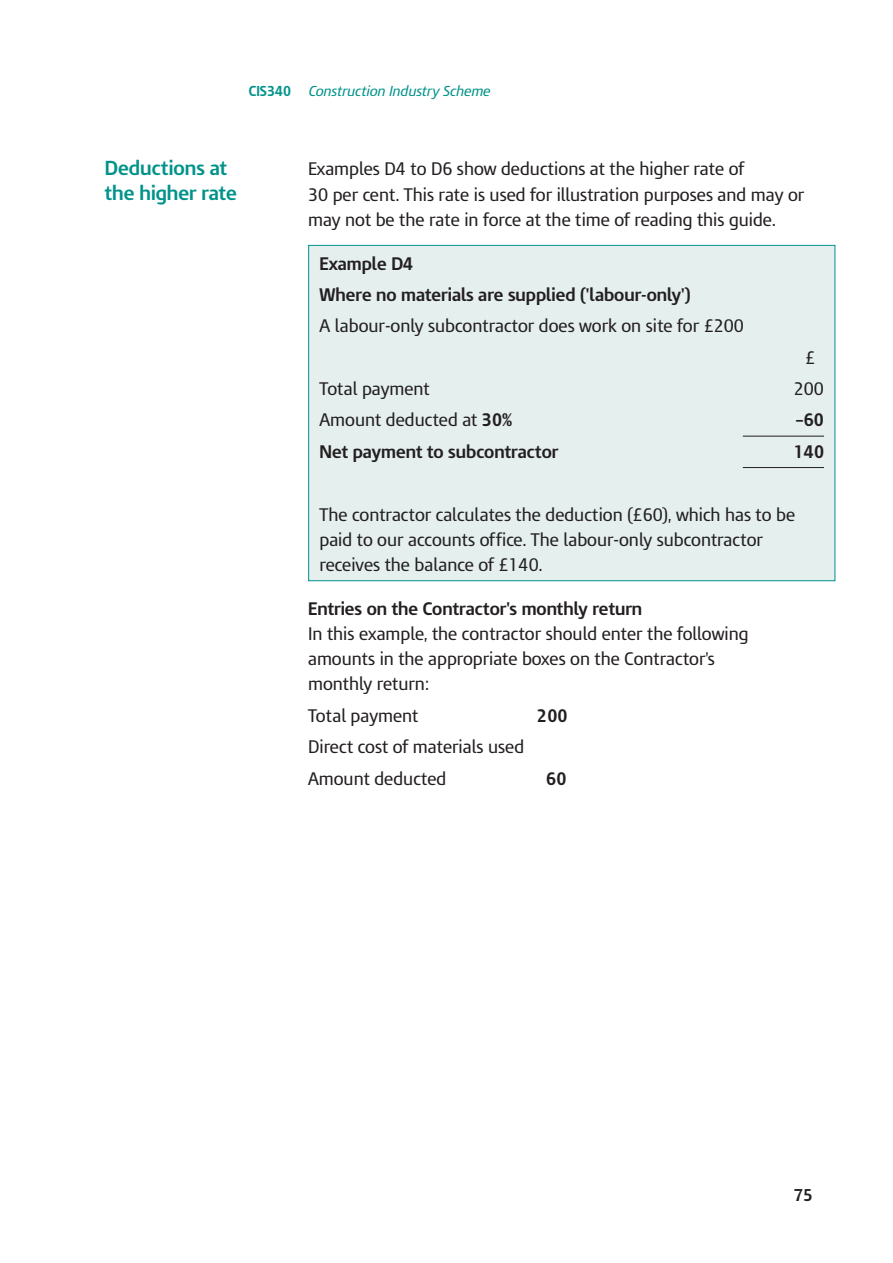
<style>
.page{position:relative;width:893px;height:1263px;background:#fff}
.page>*{position:absolute;margin:0;border:0;box-sizing:border-box;transform-origin:0 0}
.t1{font:700 19.05px/25.2px "IR Modena";color:#00938a}
.t2{font:17.1px/25.2px "IR Modena";color:#231f20}
.t3{font:700 17.1px/31.2px "IR Modena";color:#231f20}
.t4{font:700 16.05px "IR Modena";color:#231f20}
.t5{font:italic 13.5px "IR Modena";color:#00938a}
.t6{font:700 13.5px "IR Modena";color:#00938a}
.s1{font-weight:700}
</style>
<div class="page">
<div style="left:309px;top:246px;width:525px;height:334px;background:#e4efee"></div>
<hr style="left:742px;top:436px;width:82px;height:1px;background:#231f20">
<hr style="left:742px;top:467px;width:82px;height:1px;background:#231f20">
<p class="t6" style="left:249px;top:85px;width:44px">CIS340</p>
<p class="t5" style="left:308px;top:85px;width:183px">Construction Industry Scheme</p>
<p class="t1" style="left:105px;top:157px;width:134px">Deductions at the higher rate</p>
<p class="t2" style="left:308px;top:158px;width:497px">Examples D4 to D6 show deductions at the higher rate of<br>30 per cent. This rate is used for illustration purposes and may or may not be the rate in force at the time of reading this guide.</p>
<p class="t3" style="left:319px;top:249px;width:373px">Example D4<br>Where no materials are supplied ('labour-only')</p>
<p class="t2" style="left:319px;top:315px;width:426px">A labour-only subcontractor does work on site for £200</p>
<p class="t2" style="left:805px;top:346px;width:12px">£</p>
<p class="t2" style="left:319px;top:378px;width:112px">Total payment</p>
<p class="t2" style="left:793px;top:378px;width:32px">200</p>
<p class="t2" style="left:319px;top:409px;width:194px">Amount deducted at <span class="s1">30%</span></p>
<p class="t3" style="left:795px;top:406px;width:30px">–60</p>
<p class="t3" style="left:319px;top:438px;width:240px">Net payment to subcontractor</p>
<p class="t3" style="left:793px;top:438px;width:32px">140</p>
<p class="t2" style="left:319px;top:503px;width:477px">The contractor calculates the deduction (£60), which has to be paid to our accounts office. The labour-only subcontractor receives the balance of £140.</p>
<p class="t3" style="left:308px;top:595px;width:335px">Entries on the Contractor's monthly return</p>
<p class="t2" style="left:308px;top:623px;width:442px">In this example, the contractor should enter the following amounts in the appropriate boxes on the Contractor's monthly return:</p>
<p class="t2" style="left:308px;top:704px;width:112px">Total payment</p>
<p class="t3" style="left:537px;top:701px;width:32px">200</p>
<p class="t2" style="left:308px;top:733px;width:217px;line-height:31.3px">Direct cost of materials used<br>Amount deducted</p>
<p class="t3" style="left:546px;top:764px;width:22px">60</p>
<p class="t4" style="left:793px;top:1188px;width:20px">75</p>
</div>
